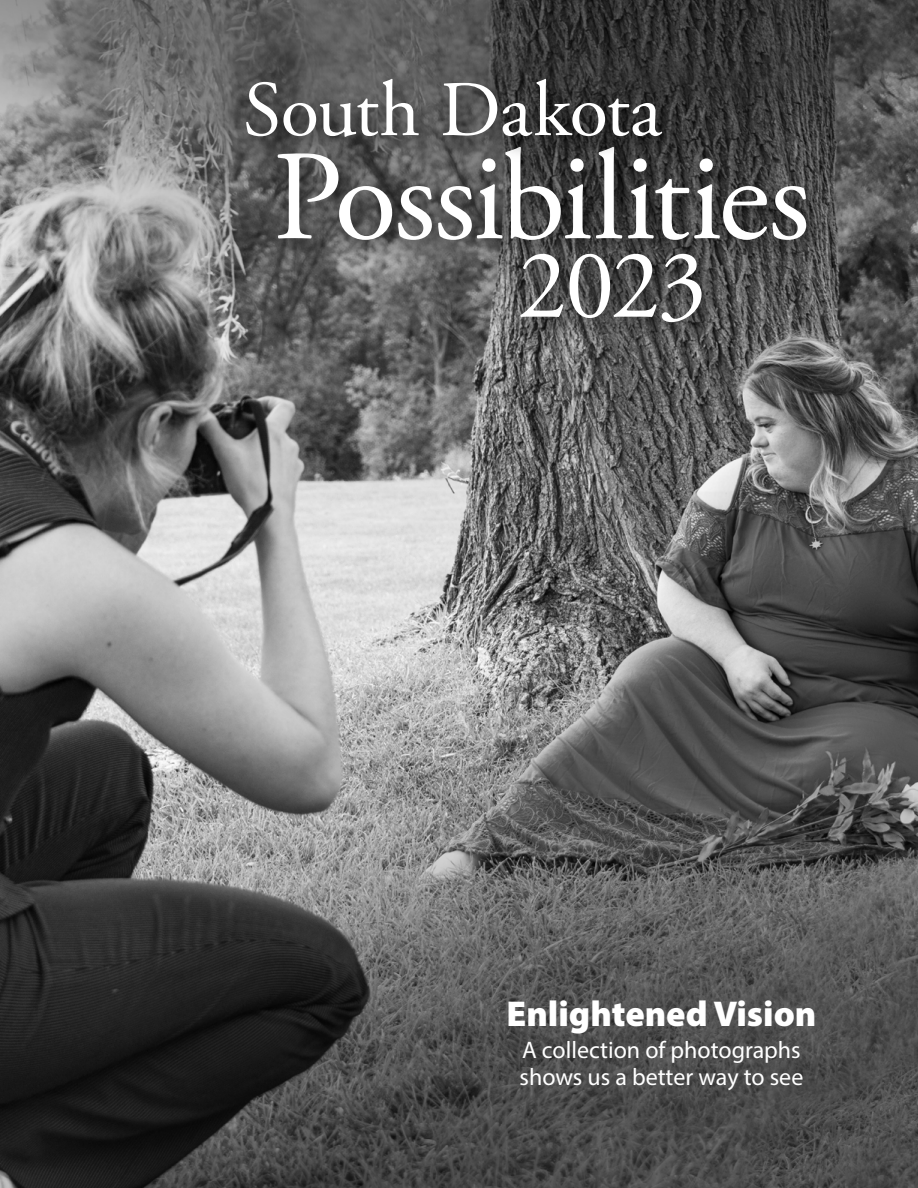
<style>
.page{position:relative;width:918px;height:1188px;background:#fff}
.page>*{position:absolute;margin:0;border:0;box-sizing:border-box;transform-origin:0 0}
.t1{font:127.65px "Adobe Garamond Pro";letter-spacing:-.02em;color:#fff}
.t2{font:98.25px "Adobe Garamond Pro";color:#fff}
.t3{font:78.6px "Adobe Garamond Pro";letter-spacing:-.015em;color:#fff}
.t4{font:900 36px "Myriad Pro";color:#fff}
.t5{font:24px/27px "Myriad Pro";color:#fff}
</style>
<div class="page">
<img style="left:0;top:0;width:918px;height:1188px">
<img style="left:257px;top:117px;width:583px;height:197px">
<img style="left:228px;top:54px;width:465px;height:139px">
<img style="left:503px;top:220px;width:234px;height:162px">
<p class="t3" style="left:243px;top:63px;width:420px">South Dakota</p>
<p class="t1" style="left:272px;top:121px;width:539px">Possibilities</p>
<p class="t2" style="left:518px;top:227px;width:191px">2023</p>
<p class="t4" style="left:507px;top:990px;width:311px">Enlightened Vision</p>
<p class="t5" style="left:520px;top:1036px;width:285px">A collection of photographs shows us a better way to see</p>
</div>
